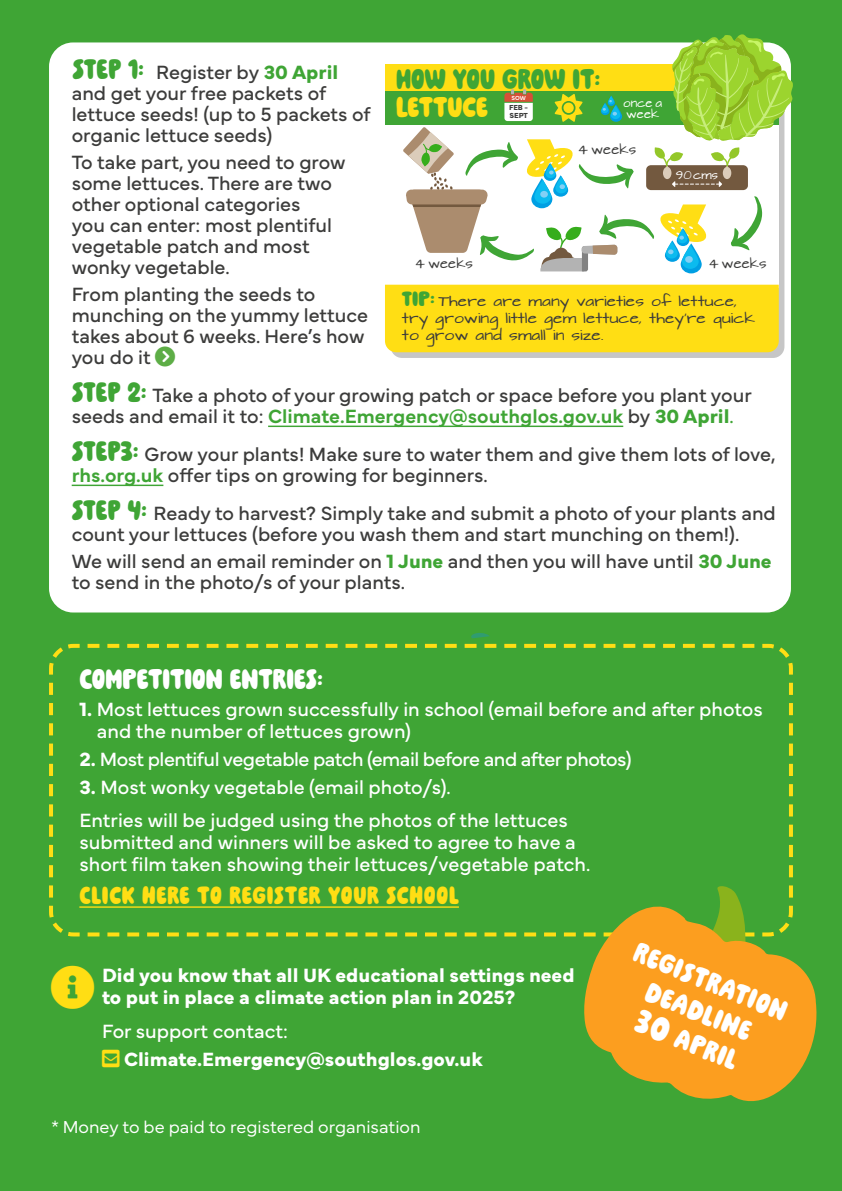
<style>
.page{position:relative;width:842px;height:1191px;background:#3fa535}
.page>*{position:absolute;margin:0;border:0;box-sizing:border-box;transform-origin:0 0}
.t1{font:32px/32px "Painde Mie";color:#fff;text-align:center}
.t2{font:32px "Painde Mie";letter-spacing:-.005em;color:#3fa535}
.t3{font:32px "Painde Mie";letter-spacing:-.005em;color:#ffde14}
.t4{font:28px "Painde Mie";letter-spacing:.025em;color:#ffde14}
.t5{font:20px/21px "Mundial";color:#3c3c3b}
.t6{font:20px/22px "Mundial";color:#fff}
.t7{font:700 20px "Mundial";color:#fff}
.t8{font:20px "Mundial";letter-spacing:-.025em;color:#fff}
.t9{font:300 18px "Mundial";color:#fff}
.t10{font:300 16.2px "Mundial";color:#3c3c3b;scale:1.11 1}
.t11{font:12.6px/17px "Architects Daughter";color:#3c3c3b;scale:1.11 1}
.t12{font:12px "Architects Daughter";color:#3c3c3b}
.t13{font:10.6px/11px "Architects Daughter";color:#fff}
.t14{font:700 7.6px "Mundial";color:#3c3c3b}
.t15{font:600 6.2px "Mundial";color:#fff}
.s1{font-family:"Painde Mie";font-size:32px;color:#3fa535}
.s2{font-weight:700;color:#3fa535}
.s3{color:#5dad46}
.s4{font-weight:600;color:#3fa535}
.s5{color:#3fa535}
.s6{font-family:"Painde Mie";font-size:23.4px;color:#3fa535}
.s7{font-weight:700}
.s8{font-size:38px}
</style>
<div class="page">
<div style="left:49px;top:42px;width:742px;height:570px;background:#fff;border-radius:24px"></div>
<hr style="left:268px;top:425px;width:355px;height:2px;background:#3fa535">
<hr style="left:72px;top:484px;width:91px;height:2px;background:#3fa535">
<svg style="left:49px;top:643px;width:744px;height:294px"></svg>
<svg style="left:392px;top:271px;width:392px;height:87px;background:#c9c7c0"></svg>
<div style="left:385px;top:97px;width:394px;height:190px;background:#fff"></div>
<div style="left:385px;top:64px;width:394px;height:33px;background:#ffde14"></div>
<div style="left:385px;top:91px;width:394px;height:34px;background:#3fa535"></div>
<div style="left:385px;top:285px;width:394px;height:67px;background:#ffde14"></div>
<div style="left:681px;top:243px;width:21px;height:30px;background:#009fe3;border-radius:10px"></div>
<svg style="left:403px;top:34px;width:390px;height:237px"></svg>
<svg style="left:471px;top:633px;width:19px;height:5px"></svg>
<svg style="left:88px;top:811px;width:670px;height:126px"></svg>
<svg style="left:582px;top:884px;width:235px;height:218px;fill:#fc9e1f"></svg>
<hr style="left:79px;top:906px;width:380px;height:1px;background:#ffde14">
<p class="t5" style="left:72px;top:60px;width:300px"><span class="s1">STEP 1:</span> Register by <span class="s2">30 April </span>and get your free packets of lettuce seeds! (up to 5 packets of organic lettuce seeds)</p>
<p class="t5" style="left:72px;top:150px;width:275px">To take part, you need to grow some lettuces. There are two other optional categories</p>
<p class="t5" style="left:72px;top:213px;width:262px">you can enter: most plentiful vegetable patch and most wonky vegetable.</p>
<p class="t5" style="left:72px;top:282px;width:298px">From planting the seeds to munching on the yummy lettuce takes about 6 weeks. Here’s how you do it <span class="s3">★★</span></p>
<p class="t5" style="left:72px;top:383px;width:682px"><span class="s1">STEP 2:</span> Take a photo of your growing patch or space before you plant your seeds and email it to: <span class="s4">Climate.Emergency@southglos.gov.uk</span> by <span class="s2">30 April</span><span class="s5">.</span></p>
<p class="t5" style="left:72px;top:442px;width:706px"><span class="s1">STEP3:</span> Grow your plants! Make sure to water them and give them lots of love, <span class="s4">rhs.org.uk</span> offer tips on growing for beginners.</p>
<p class="t5" style="left:72px;top:501px;width:706px"><span class="s1">STEP 4:</span> Ready to harvest? Simply take and submit a photo of your plants and count your lettuces (before you wash them and start munching on them!).</p>
<p class="t5" style="left:72px;top:548px;width:701px">We will send an email reminder on <span class="s2">1 June</span> and then you will have until <span class="s2">30 June </span>to send in the photo/s of your plants.</p>
<p class="t2" style="left:396px;top:62px;width:206px">HOW YOU GROW IT:</p>
<p class="t10" style="left:408px;top:74px;width:5px">:</p>
<p class="t3" style="left:396px;top:90px;width:93px">LETTUCE</p>
<p class="t15" style="left:511px;top:93px;width:16px">SOW</p>
<p class="t13" style="left:623px;top:98px;width:40px">once a week</p>
<p class="t14" style="left:509px;top:102px;width:21px">FEB -</p>
<p class="t14" style="left:509px;top:109px;width:20px">SEPT</p>
<p class="t12" style="left:578px;top:143px;width:60px">4 weeks</p>
<p class="t13" style="left:676px;top:169px;width:44px">90cms</p>
<p class="t12" style="left:415px;top:257px;width:60px">4 weeks</p>
<p class="t12" style="left:708px;top:257px;width:60px">4 weeks</p>
<p class="t11" style="left:402px;top:293px;width:304px"><span class="s6">TIP:</span> There are many varieties of lettuce,</p>
<p class="t11" style="left:402px;top:310px;width:320px">try growing little gem lettuce, they’re quick to grow and small in size.</p>
<p class="t1" style="left:79px;top:663px;width:245px">COMPETITION ENTRIES:</p>
<p class="t6" style="left:97px;top:696px;width:667px;text-indent:-17px"><span class="s7">1.</span> Most lettuces grown successfully in school (email before and after photos and the number of lettuces grown)</p>
<p class="t8" style="left:79px;top:743px;width:554px"><span class="s7">2.</span> Most plentiful vegetable patch (email before and after photos)</p>
<p class="t6" style="left:79px;top:774px;width:373px"><span class="s7">3.</span> Most wonky vegetable (email photo/s).</p>
<p class="t6" style="left:79px;top:807px;width:512px">Entries will be judged using the photos of the lettuces submitted and winners will be asked to agree to have a short film taken showing their lettuces/vegetable patch.</p>
<p class="t4" style="left:79px;top:881px;width:381px">CLICK HERE TO REGISTER YOUR SCHOOL</p>
<p class="t7" style="left:102px;top:960px;width:474px">Did you know that all UK educational settings need</p>
<p class="t7" style="left:102px;top:982px;width:415px">to put in place a climate action plan in 2025?</p>
<p class="t6" style="left:102px;top:1018px;width:187px">For support contact:</p>
<p class="t7" style="left:124px;top:1043px;width:360px">Climate.Emergency@southglos.gov.uk</p>
<p class="t9" style="left:51px;top:1113px;width:371px">* Money to be paid to registered organisation</p>
<p class="t1" style="left:641px;top:937px;width:164px;rotate:22deg">REGISTRATION<br>DEADLINE</p>
<p class="t1" style="left:642px;top:1006px;width:110px;rotate:22deg"><span class="s8">30</span> APRIL</p>
</div>
